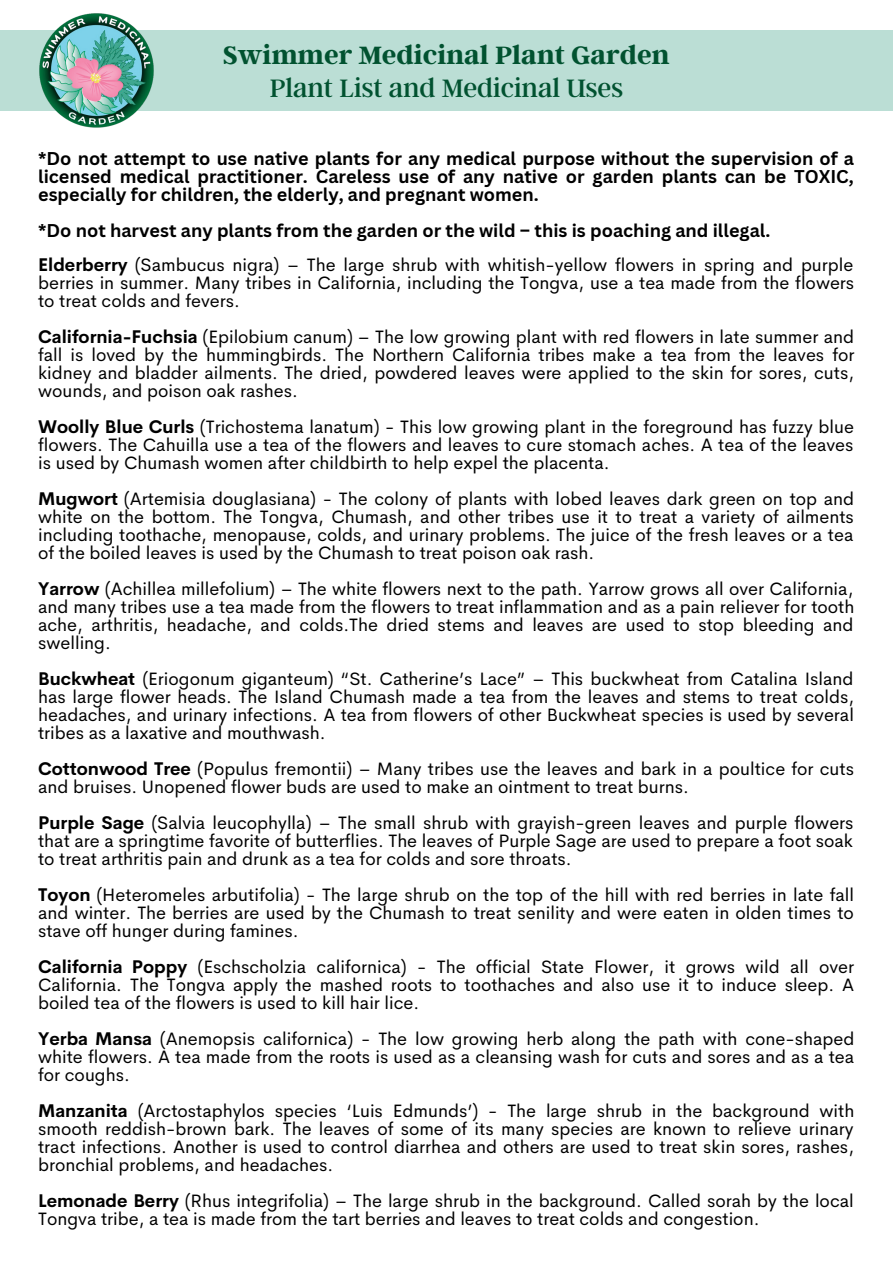
<style>
.page{position:relative;width:893px;height:1264px;background:#fff}
.page>*{position:absolute;margin:0;border:0;box-sizing:border-box;transform-origin:0 0}
.t1{font:28.05px "Argent CF";color:#015230}
.t2{font:700 27.9px "Argent CF";color:#015230}
.t3{font:18px/18px "Cerebri Sans";color:#000;text-align:justify}
.t4{font:700 18px/18px "Canva Sans";color:#000;text-align:justify}
.s1{font-weight:700}
</style>
<div class="page">
<div style="left:0;top:30px;width:892px;height:81px;background:#bbded5"></div>
<img style="left:39px;top:13px;width:115px;height:115px">
<h2 class="t2" style="left:223px;top:37px;width:448px">Swimmer Medicinal Plant Garden</h2>
<h1 class="t1" style="left:270px;top:69px;width:355px">Plant List and Medicinal Uses</h1>
<p class="t4" style="left:38px;top:148px;width:817px">*Do not attempt to use native plants for any medical purpose without the supervision of a licensed medical practitioner. Careless use of any native or garden plants can be TOXIC, especially for children, the elderly, and pregnant women.</p>
<p class="t4" style="left:38px;top:220px;width:733px">*Do not harvest any plants from the garden or the wild – this is poaching and illegal.</p>
<p class="t3" style="left:38px;top:256px;width:817px"><span class="s1">Elderberry</span> (Sambucus nigra) – The large shrub with whitish-yellow flowers in spring and purple berries in summer. Many tribes in California, including the Tongva, use a tea made from the flowers to treat colds and fevers.</p>
<p class="t3" style="left:38px;top:328px;width:817px"><span class="s1">California-Fuchsia</span> (Epilobium canum) – The low growing plant with red flowers in late summer and fall is loved by the hummingbirds. The Northern California tribes make a tea from the leaves for kidney and bladder ailments. The dried, powdered leaves were applied to the skin for sores, cuts, wounds, and poison oak rashes.</p>
<p class="t3" style="left:38px;top:418px;width:817px"><span class="s1">Woolly Blue Curls</span> (Trichostema lanatum) - This low growing plant in the foreground has fuzzy blue flowers. The Cahuilla use a tea of the flowers and leaves to cure stomach aches. A tea of the leaves is used by Chumash women after childbirth to help expel the placenta.</p>
<p class="t3" style="left:38px;top:490px;width:817px"><span class="s1">Mugwort</span> (Artemisia douglasiana) - The colony of plants with lobed leaves dark green on top and white on the bottom. The Tongva, Chumash, and other tribes use it to treat a variety of ailments including toothache, menopause, colds, and urinary problems. The juice of the fresh leaves or a tea of the boiled leaves is used by the Chumash to treat poison oak rash.</p>
<p class="t3" style="left:38px;top:580px;width:817px"><span class="s1">Yarrow</span> (Achillea millefolium) – The white flowers next to the path. Yarrow grows all over California, and many tribes use a tea made from the flowers to treat inflammation and as a pain reliever for tooth ache, arthritis, headache, and colds.The dried stems and leaves are used to stop bleeding and swelling.</p>
<p class="t3" style="left:38px;top:670px;width:817px"><span class="s1">Buckwheat</span> (Eriogonum giganteum) “St. Catherine’s Lace” – This buckwheat from Catalina Island has large flower heads. The Island Chumash made a tea from the leaves and stems to treat colds, headaches, and urinary infections. A tea from flowers of other Buckwheat species is used by several tribes as a laxative and mouthwash.</p>
<p class="t3" style="left:38px;top:760px;width:817px"><span class="s1">Cottonwood Tree</span> (Populus fremontii) – Many tribes use the leaves and bark in a poultice for cuts and bruises. Unopened flower buds are used to make an ointment to treat burns.</p>
<p class="t3" style="left:38px;top:813px;width:816px"><span class="s1">Purple Sage</span> (Salvia leucophylla) – The small shrub with grayish-green leaves and purple flowers that are a springtime favorite of butterflies. The leaves of Purple Sage are used to prepare a foot soak to treat arthritis pain and drunk as a tea for colds and sore throats.</p>
<p class="t3" style="left:38px;top:885px;width:817px"><span class="s1">Toyon</span> (Heteromeles arbutifolia) - The large shrub on the top of the hill with red berries in late fall and winter. The berries are used by the Chumash to treat senility and were eaten in olden times to stave off hunger during famines.</p>
<p class="t3" style="left:38px;top:957px;width:817px"><span class="s1">California Poppy</span> (Eschscholzia californica) - The official State Flower, it grows wild all over California. The Tongva apply the mashed roots to toothaches and also use it to induce sleep. A boiled tea of the flowers is used to kill hair lice.</p>
<p class="t3" style="left:38px;top:1029px;width:817px"><span class="s1">Yerba Mansa</span> (Anemopsis californica) - The low growing herb along the path with cone-shaped white flowers. A tea made from the roots is used as a cleansing wash for cuts and sores and as a tea for coughs.</p>
<p class="t3" style="left:38px;top:1101px;width:817px"><span class="s1">Manzanita</span> (Arctostaphylos species ‘Luis Edmunds’) - The large shrub in the background with smooth reddish-brown bark. The leaves of some of its many species are known to relieve urinary tract infections. Another is used to control diarrhea and others are used to treat skin sores, rashes, bronchial problems, and headaches.</p>
<p class="t3" style="left:38px;top:1191px;width:817px"><span class="s1">Lemonade Berry</span> (Rhus integrifolia) – The large shrub in the background. Called sorah by the local<br>Tongva tribe, a tea is made from the tart berries and leaves to treat colds and congestion.</p>
</div>
